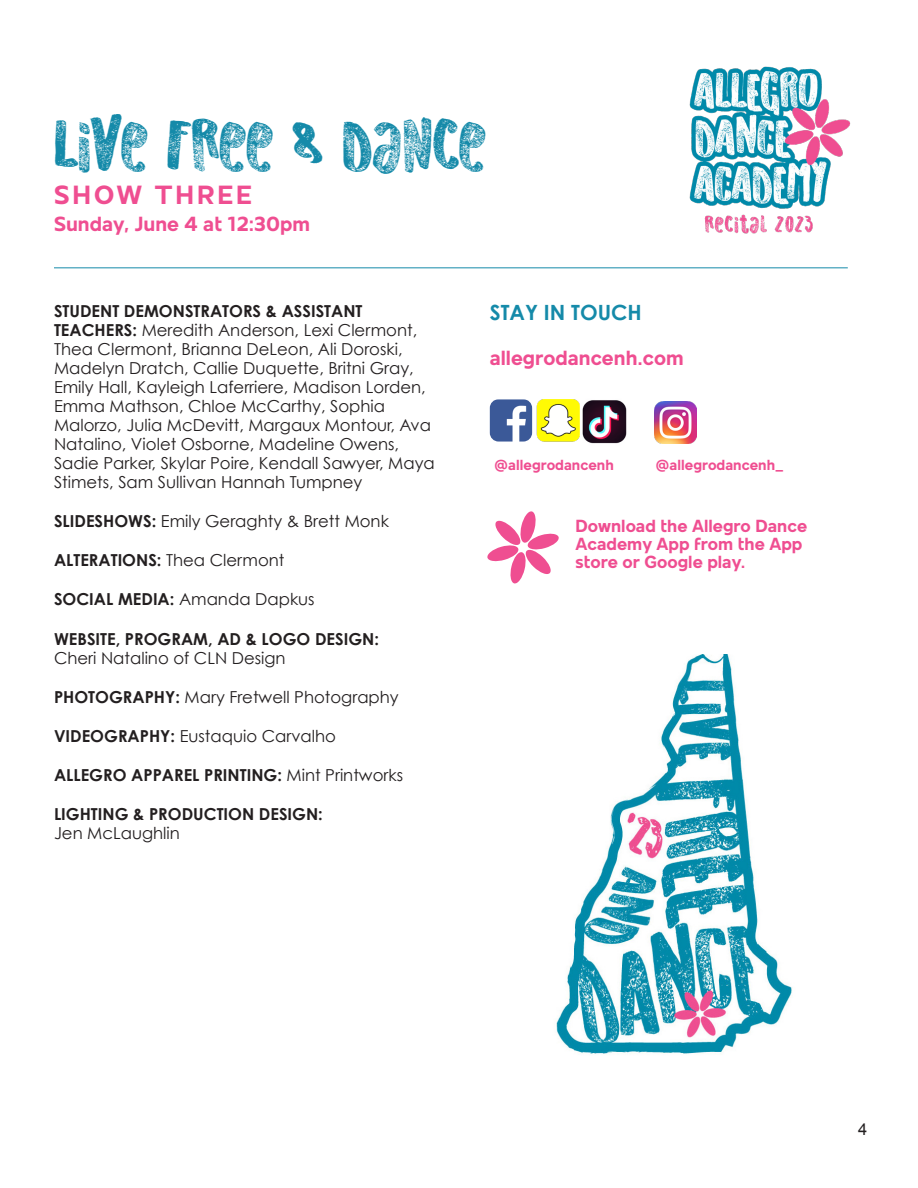
<style>
.page{position:relative;width:918px;height:1188px;background:#fff}
.page>*{position:absolute;margin:0;border:0;box-sizing:border-box;transform-origin:0 0}
.t1{font:31.5px "Old Originals";letter-spacing:.02em;color:#158aa9}
.t2{font:700 27px "Mollen";letter-spacing:.11em;color:#ef4e91}
.show_date_time{font:700 21px "Mollen";color:#ef4e91}
.divider{font:700 21px "Century Gothic";color:#158aa9}
.show_date_time-2{font:700 18px/18px "Mollen";color:#ef4e91}
.shout_out{font:16.5px/19px "Century Gothic";color:#231f20}
.shout_out-2{font:700 16.5px/19px "Century Gothic";color:#231f20}
.t3{font:16.5px "Arial";color:#231f20}
.show_date_time-3{font:700 15px "Mollen";color:#ef4e91}
.s1{font-weight:700}
.s2{font-weight:400}
</style>
<div class="page">
<img style="left:689px;top:66px;width:162px;height:168px">
<hr style="left:54px;top:267px;width:794px;height:1px;background:#158aa9">
<img style="left:490px;top:399px;width:93px;height:43px">
<img style="left:583px;top:400px;width:44px;height:44px">
<img style="left:654px;top:401px;width:43px;height:43px">
<svg style="left:487px;top:511px;width:72px;height:73px"></svg>
<img style="left:556px;top:654px;width:236px;height:401px">
<h1 class="t1" style="left:54px;top:134px;width:433px">LIVE FREE &amp; DANCE</h1>
<h2 class="t2" style="left:54px;top:179px;width:200px">SHOW THREE</h2>
<p class="show_date_time" style="left:54px;top:212px;width:258px">Sunday, June 4 at 12:30pm</p>
<p class="shout_out" style="left:54px;top:301px;width:382px"><span class="s1">STUDENT DEMONSTRATORS &amp; ASSISTANT TEACHERS:</span> Meredith Anderson, Lexi Clermont, Thea Clermont, Brianna DeLeon, Ali Doroski, Madelyn Dratch, Callie Duquette, Britni Gray, Emily Hall, Kayleigh Laferriere, Madison Lorden, Emma Mathson, Chloe McCarthy, Sophia Malorzo, Julia McDevitt, Margaux Montour, Ava Natalino, Violet Osborne, Madeline Owens, Sadie Parker, Skylar Poire, Kendall Sawyer, Maya Stimets, Sam Sullivan Hannah Tumpney</p>
<p class="shout_out" style="left:54px;top:511px;width:337px"><span class="s1">SLIDESHOWS:</span> Emily Geraghty &amp; Brett Monk</p>
<p class="shout_out-2" style="left:54px;top:550px;width:232px">ALTERATIONS: <span class="s2">Thea Clermont</span></p>
<p class="shout_out-2" style="left:54px;top:589px;width:262px">SOCIAL MEDIA: <span class="s2">Amanda Dapkus</span></p>
<p class="shout_out-2" style="left:54px;top:629px;width:327px">WEBSITE, PROGRAM, AD &amp; LOGO DESIGN:<br><span class="s2">Cheri Natalino of CLN Design</span></p>
<p class="shout_out" style="left:54px;top:687px;width:346px"><span class="s1">PHOTOGRAPHY:</span> Mary Fretwell Photography</p>
<p class="shout_out" style="left:54px;top:726px;width:284px"><span class="s1">VIDEOGRAPHY:</span> Eustaquio Carvalho</p>
<p class="shout_out-2" style="left:54px;top:765px;width:351px">ALLEGRO APPAREL PRINTING: <span class="s2">Mint Printworks</span></p>
<p class="shout_out-2" style="left:54px;top:805px;width:270px">LIGHTING &amp; PRODUCTION DESIGN:<br><span class="s2">Jen McLaughlin</span></p>
<p class="divider" style="left:490px;top:299px;width:154px">STAY IN TOUCH</p>
<p class="show_date_time" style="left:490px;top:346px;width:196px">allegrodancenh.com</p>
<p class="show_date_time-3" style="left:494px;top:456px;width:121px">@allegrodancenh</p>
<p class="show_date_time-3" style="left:656px;top:456px;width:130px">@allegrodancenh_</p>
<p class="show_date_time-2" style="left:576px;top:517px;width:233px">Download the Allegro Dance<br>Academy App from the App store or Google play.</p>
<p class="t3" style="left:858px;top:1119px;width:11px">4</p>
</div>
